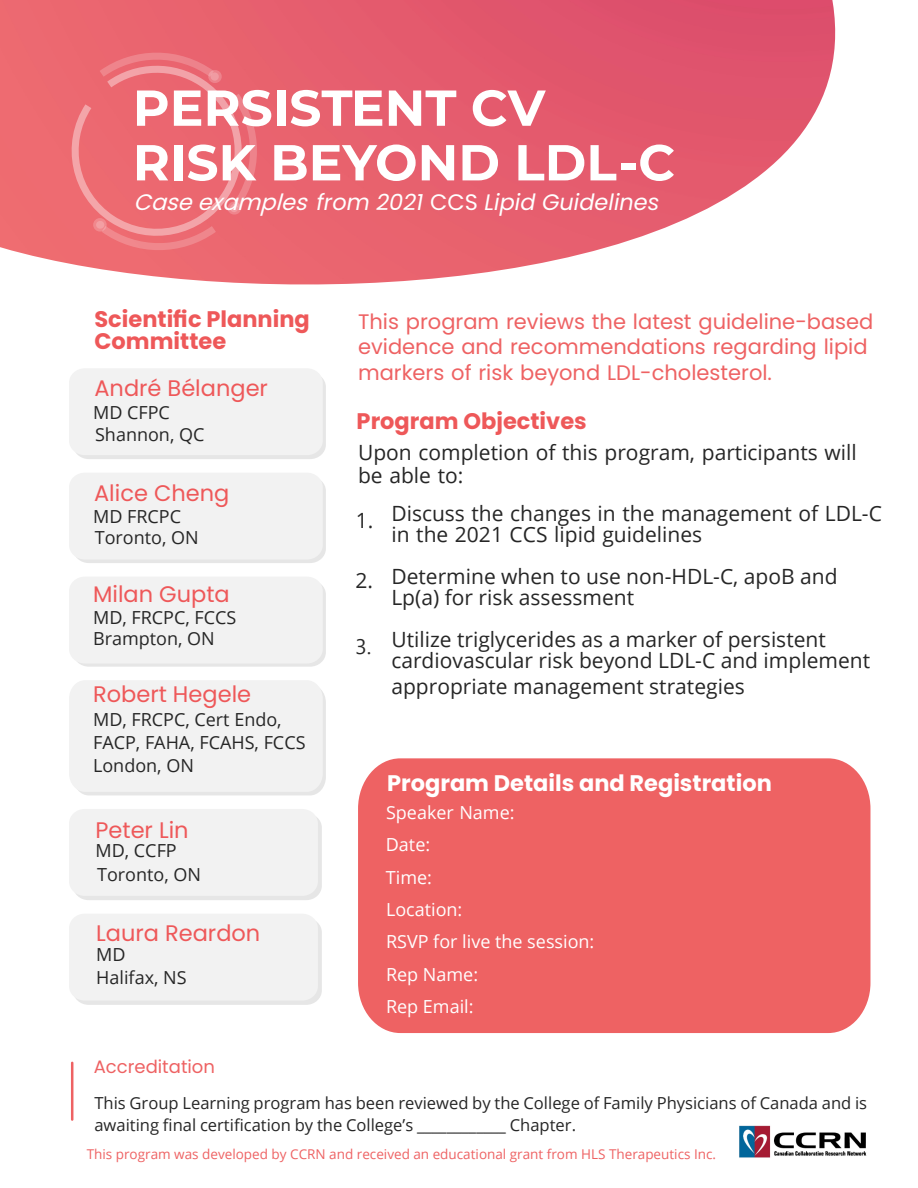
<style>
.page{position:relative;width:918px;height:1188px;background:#fff}
.page>*{position:absolute;margin:0;border:0;box-sizing:border-box;transform-origin:0 0}
.t1{font:700 50.4px/54.6px "Montserrat";color:#fff}
.t2{font:22.5px "Poppins";color:#ee5859}
.t3{font:700 22.5px/22.5px "Poppins";color:#ee5859}
.t4{font:700 22.5px "Poppins";color:#fff}
.t5{font:italic 22.35px "Poppins";color:#fff}
.t6{font:21px/21px "Open Sans";color:#262626}
.t7{font:21px/25.5px "Poppins";color:#ee6263}
.t8{font:21px/22.5px "Open Sans";color:#262626}
.t9{font:21px "Nirmala UI";color:#262626}
.t10{font:18px/21.1px "Open Sans";color:#262626}
.t11{font:18px/32.4px "Open Sans";color:#fff}
.t12{font:18px "Poppins";color:#ee6263}
.t13{font:16.5px/21.6px "Open Sans";color:#262626}
.t14{font:13.5px "Open Sans";color:#ee6263}
.s1{font-style:inherit}
.s2{font-style:normal}
.s3{font-family:"Poppins";font-weight:700;font-size:22.5px;color:#fff}
</style>
<div class="page">
<div style="left:358px;top:758px;width:512px;height:275px;background:#ee6263"></div>
<img style="left:0;top:0;width:835px;height:284px">
<svg style="left:64px;top:50px;width:195px;height:203px;background:#ec6e76"></svg>
<div style="left:208px;top:70px;width:14px;height:13px;background:#fff;border-radius:6px;opacity:.2"></div>
<div style="left:211px;top:72px;width:8px;height:9px;background:#f09ba2;border-radius:50%"></div>
<div style="left:228px;top:202px;width:13px;height:13px;background:#fff;border-radius:6px;opacity:.2"></div>
<div style="left:230px;top:204px;width:8px;height:8px;background:#f29ca3;border-radius:50%"></div>
<div style="left:93px;top:218px;width:14px;height:14px;background:#fff;border-radius:50%;opacity:.2"></div>
<div style="left:96px;top:221px;width:8px;height:8px;background:#f39fa3;border-radius:4px"></div>
<div style="left:73px;top:477px;width:253px;height:86px;background:#e6e6e6;border-radius:15px"></div>
<div style="left:69px;top:473px;width:254px;height:87px;background:#f2f2f2;border-radius:15px"></div>
<div style="left:73px;top:373px;width:253px;height:86px;background:#e6e6e6;border-radius:15px"></div>
<div style="left:69px;top:368px;width:254px;height:87px;background:#f2f2f2;border-radius:15px"></div>
<div style="left:73px;top:580px;width:253px;height:87px;background:#e6e6e6;border-radius:15px"></div>
<div style="left:69px;top:577px;width:254px;height:87px;background:#f2f2f2;border-radius:15px"></div>
<div style="left:73px;top:813px;width:249px;height:87px;background:#e6e6e6;border-radius:15px"></div>
<div style="left:69px;top:809px;width:249px;height:87px;background:#f2f2f2;border-radius:15px"></div>
<div style="left:73px;top:918px;width:249px;height:87px;background:#e6e6e6;border-radius:15px"></div>
<div style="left:69px;top:914px;width:249px;height:87px;background:#f2f2f2;border-radius:15px"></div>
<div style="left:69px;top:680px;width:257px;height:115px;background:#f2f2f2"></div>
<img style="left:739px;top:1125px;width:128px;height:33px">
<hr style="left:71px;top:1062px;width:2px;height:59px;background:#ee6263">
<h1 class="t1" style="left:133px;top:80px;width:544px">PERSISTENT CV<br>RISK BEYOND LDL-C</h1>
<p class="t5" style="left:133px;top:186px;width:528px"><span class="s1">Caseexamples</span>from 2021 <span class="s2">CCS</span> Lipid Guidelines</p>
<p class="t3" style="left:94px;top:308px;width:217px">Scientific Planning<br>Committee</p>
<p class="t2" style="left:94px;top:375px;width:175px">André Bélanger</p>
<p class="t10" style="left:93px;top:403px;width:113px;line-height:22px">MD CFPC<br>Shanno<span class="s1">n,</span> QC</p>
<p class="t2" style="left:94px;top:477px;width:137px">Alice Cheng</p>
<p class="t10" style="left:93px;top:508px;width:107px">MD FRCPC<br>Toronto, ON</p>
<p class="t2" style="left:93px;top:578px;width:138px">Milan Gupta</p>
<p class="t10" style="left:93px;top:608px;width:145px">MD, FRCPC, FCCS<br>Brampton, ON</p>
<p class="t2" style="left:93px;top:678px;width:159px">Robert Hegele</p>
<p class="t10" style="left:93px;top:710px;width:214px;line-height:23px">MD, FRCPC, Cert Endo,<br>FACP, FAHA, FCAHS, FCCS<br>London, ON</p>
<p class="t2" style="left:96px;top:815px;width:95px">Peter Lin</p>
<p class="t10" style="left:96px;top:840px;width:107px;line-height:24.3px">MD, CCFP<br>Toronto, ON</p>
<p class="t2" style="left:96px;top:918px;width:166px">Laura Reardon</p>
<p class="t10" style="left:96px;top:944px;width:92px;line-height:23.9px">MD<br>Halifax<span class="s1">,</span> NS</p>
<p class="t7" style="left:358px;top:309px;width:517px">This program reviews the latest guideline-based evidence and recommendations regarding lipid markers of risk beyond LDL-cholesterol.</p>
<p class="t3" style="left:357px;top:410px;width:232px">Program Objectives</p>
<p class="t8" style="left:358px;top:443px;width:500px">Upon completion of this program, participants will be able to:</p>
<p class="t8" style="left:356px;top:511px;width:19px">1.</p>
<p class="t8" style="left:356px;top:571px;width:19px">2.</p>
<p class="t9" style="left:356px;top:629px;width:17px">3.</p>
<p class="t6" style="left:391px;top:502px;width:492px">Discuss the changes in the management of LDL-C in the 2021 CCS lipid guidelines</p>
<p class="t6" style="left:391px;top:565px;width:448px">Determine when to use non-HDL-C, apoB and<br>Lp(a) for risk assessment</p>
<p class="t6" style="left:391px;top:628px;width:480px">Utilize triglycerides as a marker of persistent cardiovascular risk beyond LDL-C and implement</p>
<p class="t6" style="left:391px;top:675px;width:419px">appropriate management strategies<span class="s3">gram</span></p>
<p class="t4" style="left:387px;top:767px;width:386px">Program Details and Registration</p>
<p class="t11" style="left:386px;top:796px;width:210px">Speaker Name:<br>Date:<br>Time:<br>Location:<br>RSVP for live the session:<br>Rep Name:<br>Rep Email:</p>
<p class="t12" style="left:94px;top:1054px;width:123px">Accreditation</p>
<p class="t13" style="left:94px;top:1094px;width:774px">This Group Learning program has been reviewed by the College of Family Physicians of Canada and is awaiting final certification by the College’s ______<span class="s1">_____</span>_ Chapter.</p>
<p class="t14" style="left:87px;top:1149px;width:631px">This program was developed by CCRN and received an educational grant from HLS Therapeutics Inc.</p>
</div>
